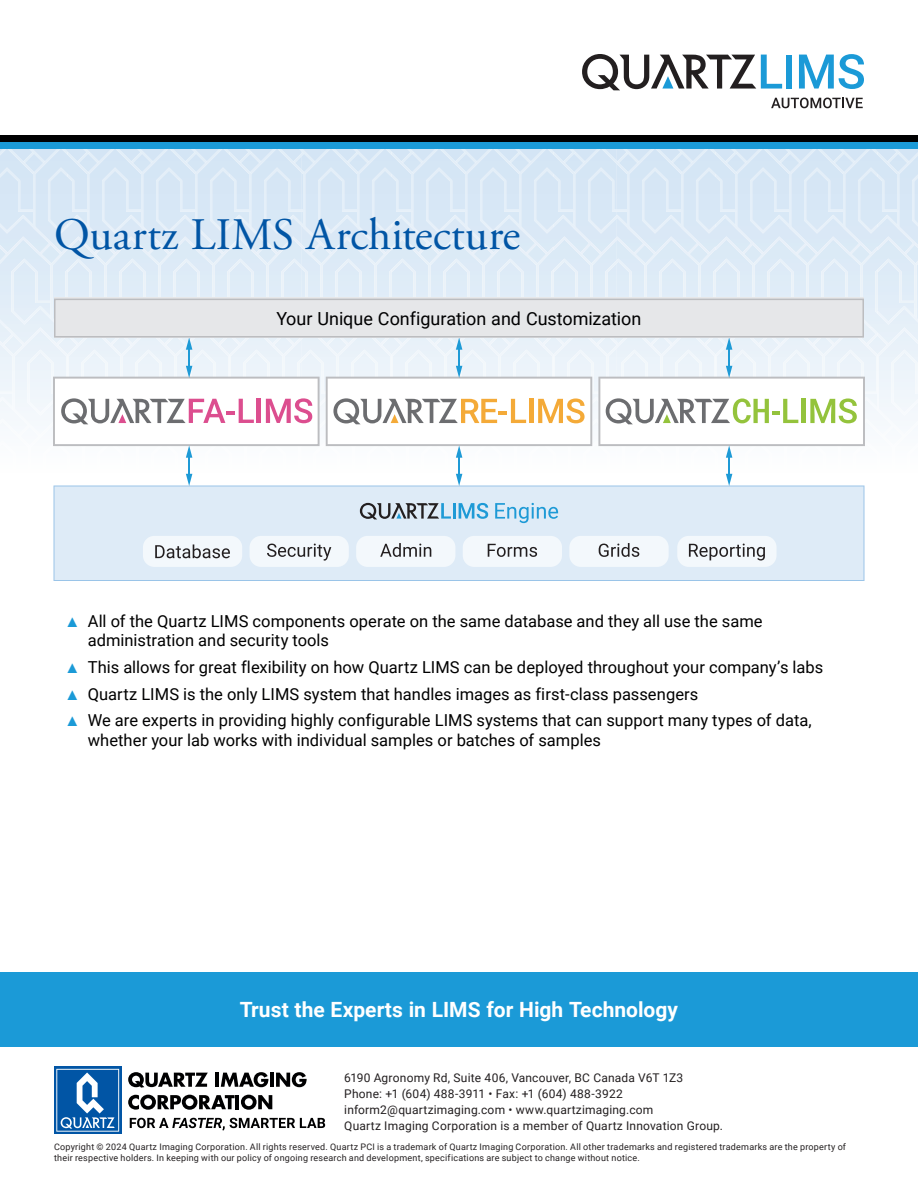
<style>
.page{position:relative;width:918px;height:1188px;background:#fff}
.page>*{position:absolute;margin:0;border:0;box-sizing:border-box;transform-origin:0 0}
.t1{font:45px "Adobe Garamond Pro";letter-spacing:.005em;color:#0155a5}
.t2{font:700 21px "Roboto";color:#fff}
.t3{font:18px "Roboto";color:#000001}
.Bullets{font:16.5px/19.8px "Roboto";color:#000001}
.t4{font:12px "Roboto";letter-spacing:.015em;color:#231f20}
.Copyright{font:9px/10.8px "Roboto";letter-spacing:.025em;color:#231f20}
.s1{font-family:"Andale Mono";color:#1b9ad7}
</style>
<div class="page">
<div style="left:54px;top:486px;width:810px;height:95px;background:#deebf7"></div>
<div style="left:677px;top:536px;width:100px;height:31px;background:#f3f8fc;border-radius:11px"></div>
<svg style="left:689px;top:544px;width:76px;height:17px"></svg>
<div style="left:569px;top:536px;width:100px;height:31px;background:#f3f8fc;border-radius:11px"></div>
<svg style="left:599px;top:543px;width:40px;height:14px"></svg>
<div style="left:463px;top:536px;width:99px;height:31px;background:#f3f8fc;border-radius:11px"></div>
<svg style="left:488px;top:544px;width:49px;height:13px"></svg>
<div style="left:356px;top:536px;width:99px;height:31px;background:#f3f8fc;border-radius:11px"></div>
<svg style="left:380px;top:543px;width:51px;height:14px"></svg>
<div style="left:250px;top:536px;width:99px;height:31px;background:#f3f8fc;border-radius:11px"></div>
<svg style="left:267px;top:544px;width:64px;height:17px"></svg>
<div style="left:143px;top:536px;width:99px;height:31px;background:#f3f8fc;border-radius:11px"></div>
<svg style="left:155px;top:544px;width:75px;height:14px"></svg>
<svg style="left:495px;top:503px;width:63px;height:20px"></svg>
<hr style="left:453px;top:503px;width:3px;height:16px;background:#1e9ad6">
<svg style="left:459px;top:503px;width:29px;height:16px"></svg>
<svg style="left:360px;top:503px;width:91px;height:16px"></svg>
<svg style="left:0;top:148px;width:918px;height:338px"></svg>
<svg style="left:54px;top:1066px;width:68px;height:68px"></svg>
<svg style="left:56px;top:1069px;width:63px;height:63px"></svg>
<svg style="left:130px;top:1118px;width:195px;height:13px"></svg>
<svg style="left:128px;top:1072px;width:80px;height:16px"></svg>
<hr style="left:216px;top:1073px;width:3px;height:14px;background:#000001">
<svg style="left:221px;top:1072px;width:47px;height:15px"></svg>
<hr style="left:270px;top:1073px;width:4px;height:14px;background:#000001">
<svg style="left:276px;top:1072px;width:31px;height:15px"></svg>
<svg style="left:128px;top:1095px;width:107px;height:15px"></svg>
<hr style="left:236px;top:1095px;width:3px;height:14px;background:#000001">
<svg style="left:241px;top:1095px;width:31px;height:15px"></svg>
<div style="left:54px;top:297px;width:810px;height:41px;background:#e6e7e9"></div>
<div style="left:54px;top:299px;width:810px;height:39px;border:2px solid #bcbdc0"></div>
<div style="left:0;top:142px;width:918px;height:6px;background:#1b9ad7"></div>
<div style="left:0;top:135px;width:918px;height:7px;background:#000001"></div>
<div style="left:786px;top:55px;width:6px;height:34px;background:#1b9ad7"></div>
<svg style="left:799px;top:54px;width:65px;height:35px"></svg>
<svg style="left:582px;top:54px;width:200px;height:36px"></svg>
<svg style="left:771px;top:98px;width:92px;height:10px"></svg>
<div style="left:0;top:972px;width:918px;height:74px;background:#1b9ad7"></div>
<p class="t1" style="left:54px;top:207px;width:468px">Quartz LIMS Architecture</p>
<p class="t3" style="left:277px;top:306px;width:366px">Your Unique Configuration and Customization</p>
<p class="Bullets" style="left:88px;top:610px;width:676px;text-indent:-20px"><span class="s1">▲</span> All of the Quartz LIMS components operate on the same database and they all use the same administration and security tools</p>
<p class="Bullets" style="left:68px;top:657px;width:757px"><span class="s1">▲</span> This allows for great flexibility on how Quartz LIMS can be deployed throughout your company’s labs</p>
<p class="Bullets" style="left:68px;top:683px;width:632px"><span class="s1">▲</span> Quartz LIMS is the only LIMS system that handles images as first-class passengers</p>
<p class="Bullets" style="left:88px;top:710px;width:726px;text-indent:-20px"><span class="s1">▲</span> We are experts in providing highly configurable LIMS systems that can support many types of data, whether your lab works with individual samples or batches of samples</p>
<p class="t2" style="left:240px;top:995px;width:440px">Trust the Experts in LIMS for High Technology</p>
<p class="t4" style="left:344px;top:1070px;width:341px">6190 Agronomy Rd, Suite 406, Vancouver, BC Canada V6T 1Z3</p>
<p class="t4" style="left:344px;top:1085px;width:280px">Phone: +1 (604) 488-3911 • Fax: +1 (604) 488-3922</p>
<p class="t4" style="left:344px;top:1101px;width:311px">inform2@quartzimaging.com • www.quartzimaging.com</p>
<p class="t4" style="left:344px;top:1117px;width:380px">Quartz Imaging Corporation is a member of Quartz Innovation Group.</p>
<p class="Copyright" style="left:54px;top:1141px;width:794px">Copyright © 2024 Quartz Imaging Corporation. All rights reserved. Quartz PCI is a trademark of Quartz Imaging Corporation. All other trademarks and registered trademarks are the property of their respective holders. In keeping with our policy of ongoing research and development, specifications are subject to change without notice.</p>
</div>
